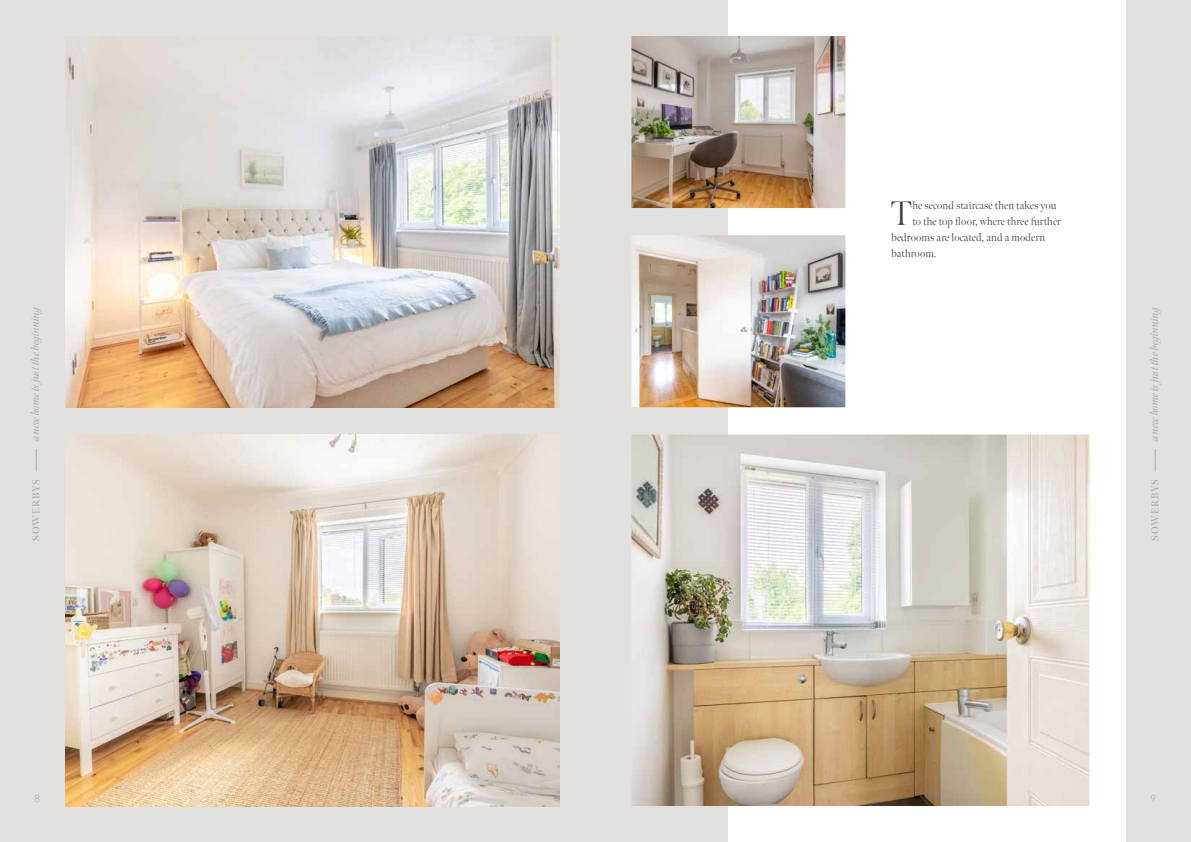
<style>
.page{position:relative;width:1191px;height:842px;background:#fff}
.page>*{position:absolute;margin:0;border:0;box-sizing:border-box;transform-origin:0 0}
.t1{font:300 34px "Meno Banner";color:#434141}
.t2{font:300 11px "Meno Banner";letter-spacing:.01em;color:#434141}
.t3{font:italic 11px "Meno Banner";letter-spacing:-.01em;color:#ada8a0}
.t4{font:600 10px "Meno Banner";letter-spacing:.08em;color:#ada8a0}
.t5{font:300 10px "Quasimoda";color:#ada8a0}
</style>
<div class="page">
<div style="left:0;top:0;width:595px;height:842px;background:#e2e0df"></div>
<div style="left:595px;top:0;width:596px;height:842px;background:#e2e0df"></div>
<svg style="left:36px;top:449px;width:1px;height:22px"></svg>
<svg style="left:1155px;top:449px;width:1px;height:22px"></svg>
<img style="left:66px;top:36px;width:493px;height:371px">
<img style="left:65px;top:434px;width:494px;height:372px">
<div style="left:728px;top:0;width:397px;height:842px;background:#fff"></div>
<img style="left:631px;top:36px;width:214px;height:172px">
<img style="left:631px;top:434px;width:458px;height:372px">
<img style="left:631px;top:235px;width:214px;height:172px">
<h1 class="t1" style="left:890px;top:192px;width:23px">T</h1>
<p class="t2" style="left:912px;top:198px;width:146px">he second staircase then takes you</p>
<p class="t2" style="left:912px;top:214px;width:150px">to the top floor, where three further</p>
<p class="t2" style="left:891px;top:230px;width:155px">bedrooms are located, and a modern</p>
<p class="t2" style="left:891px;top:246px;width:46px">bathroom.</p>
<p class="t3" style="left:29px;top:441px;width:138px;rotate:-90deg">a new home is just the beginning</p>
<p class="t3" style="left:1147px;top:441px;width:138px;rotate:-90deg">a new home is just the beginning</p>
<p class="t4" style="left:30px;top:541px;width:63px;rotate:-90deg">SOWERBYS</p>
<p class="t4" style="left:1149px;top:541px;width:63px;rotate:-90deg">SOWERBYS</p>
<p class="t5" style="left:35px;top:791px;width:7px">8</p>
<p class="t5" style="left:1150px;top:791px;width:7px">9</p>
</div>
